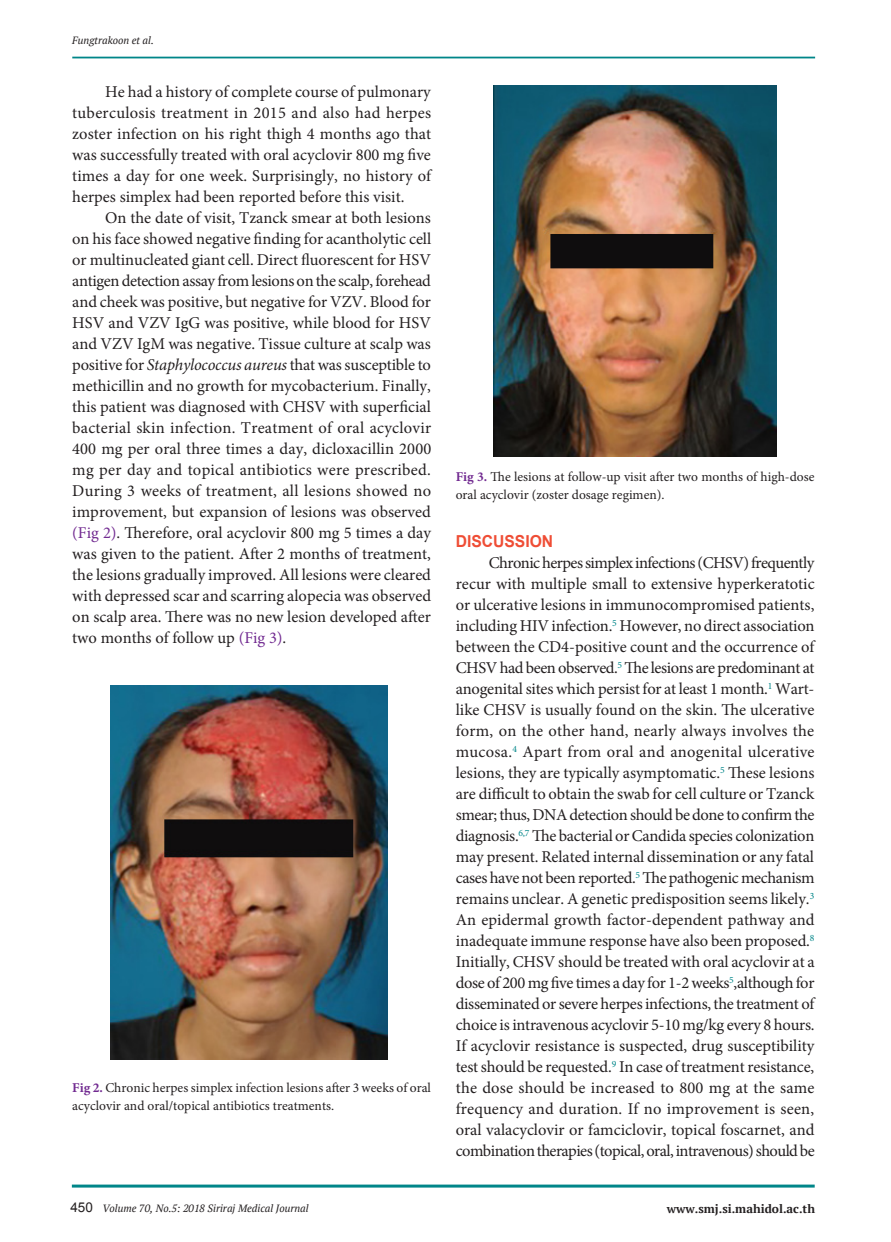
<style>
.page{position:relative;width:891px;height:1242px;background:#fff}
.page>*{position:absolute;margin:0;border:0;box-sizing:border-box;transform-origin:0 0}
.t1{font:16.5px/21px "Minion Pro";color:#231f20;text-align:justify}
.t2{font:700 16.5px "Arial";color:#ef4d35;scale:.95 1}
.t3{font:13.5px/18px "Minion Pro";color:#231f20}
.t4{font:700 12px "PT Serif";color:#231f20}
.t5{font:italic 10.5px "PT Serif";color:#231f20}
.s1{font-style:italic}
.s2{color:#722b91}
.s3{font-weight:700;color:#722b91}
.s4{font-family:"Arial";font-style:normal;font-size:13.5px}
</style>
<div class="page">
<hr style="left:72px;top:57px;width:743px;height:1px;background:#008689">
<hr style="left:72px;top:1185px;width:743px;height:3px;background:#008689">
<img style="left:111px;top:686px;width:276px;height:373px">
<img style="left:494px;top:85px;width:283px;height:371px">
<p class="t5" style="left:72px;top:34px;width:83px">Fungtrakoon et al.</p>
<p class="t1" style="left:72px;top:81px;width:360px;text-indent:33px">He had a history of complete course of pulmonary tuberculosis treatment in 2015 and also had herpes zoster infection on his right thigh 4 months ago that was successfully treated with oral acyclovir 800 mg five times a day for one week. Surprisingly, no history of herpes simplex had been reported before this visit.</p>
<p class="t1" style="left:72px;top:207px;width:360px;text-indent:33px">On the date of visit, Tzanck smear at both lesions on his face showed negative finding for acantholytic cell or multinucleated giant cell. Direct fluorescent for HSV antigen detection assay from lesions on the scalp, forehead and cheek was positive, but negative for VZV. Blood for HSV and VZV IgG was positive, while blood for HSV and VZV IgM was negative. Tissue culture at scalp was positive for <span class="s1">Staphylococcus aureus</span> that was susceptible to methicillin and no growth for mycobacterium. Finally, this patient was diagnosed with CHSV with superficial bacterial skin infection. Treatment of oral acyclovir 400 mg per oral three times a day, dicloxacillin 2000 mg per day and topical antibiotics were prescribed.<br>During 3 weeks of treatment, all lesions showed no improvement, but expansion of lesions was observed <span class="s2">(Fig 2)</span>. Therefore, oral acyclovir 800 mg 5 times a day was given to the patient. After 2 months of treatment, the lesions gradually improved. All lesions were cleared with depressed scar and scarring alopecia was observed on scalp area. There was no new lesion developed after two months of follow up <span class="s2">(Fig 3)</span>.</p>
<p class="t3" style="left:72px;top:1079px;width:360px"><span class="s3">Fig 2.</span> Chronic herpes simplex infection lesions after 3 weeks of oral acyclovir and oral/topical antibiotics treatments.</p>
<p class="t3" style="left:456px;top:468px;width:360px"><span class="s3">Fig 3.</span> The lesions at follow-up visit after two months of high-dose oral acyclovir (zoster dosage regimen).</p>
<p class="t2" style="left:456px;top:531px;width:104px">DISCUSSION</p>
<p class="t1" style="left:456px;top:553px;width:360px;text-indent:33px">Chronic herpes simplex infections (CHSV) frequently recur with multiple small to extensive hyperkeratotic or ulcerative lesions in immunocompromised patients, including HIV infection.<sup>5</sup> However, no direct association between the CD4-positive count and the occurrence of CHSV had been observed.<sup>5</sup> The lesions are predominant at anogenital sites which persist for at least 1 month.<sup>1</sup> Wart&shy;like CHSV is usually found on the skin. The ulcerative form, on the other hand, nearly always involves the mucosa.<sup>4</sup> Apart from oral and anogenital ulcerative lesions, they are typically asymptomatic.<sup>5</sup> These lesions are difficult to obtain the swab for cell culture or Tzanck smear; thus, DNA detection should be done to confirm the diagnosis.<sup>6,7</sup> The bacterial or Candida species colonization may present. Related internal dissemination or any fatal cases have not been reported.<sup>5</sup> The pathogenic mechanism remains unclear. A genetic predisposition seems likely.<sup>3<br></sup>An epidermal growth factor-dependent pathway and inadequate immune response have also been proposed.<sup>8<br></sup>Initially, CHSV should be treated with oral acyclovir at a dose of 200 mg five times a day for 1-2 weeks<sup>5</sup>,although for disseminated or severe herpes infections, the treatment of choice is intravenous acyclovir 5-10 mg/kg every 8 hours.<br>If acyclovir resistance is suspected, drug susceptibility test should be requested.<sup>9</sup> In case of treatment resistance, the dose should be increased to 800 mg at the same frequency and duration. If no improvement is seen, oral valacyclovir or famciclovir, topical foscarnet, and combination therapies (topical, oral, intravenous) should be</p>
<p class="t5" style="left:70px;top:1202px;width:240px"><span class="s4">450</span> Volume 70, No.5: 2018 Siriraj Medical Journal</p>
<p class="t4" style="left:667px;top:1201px;width:150px">www.smj.si.mahidol.ac.th</p>
</div>
